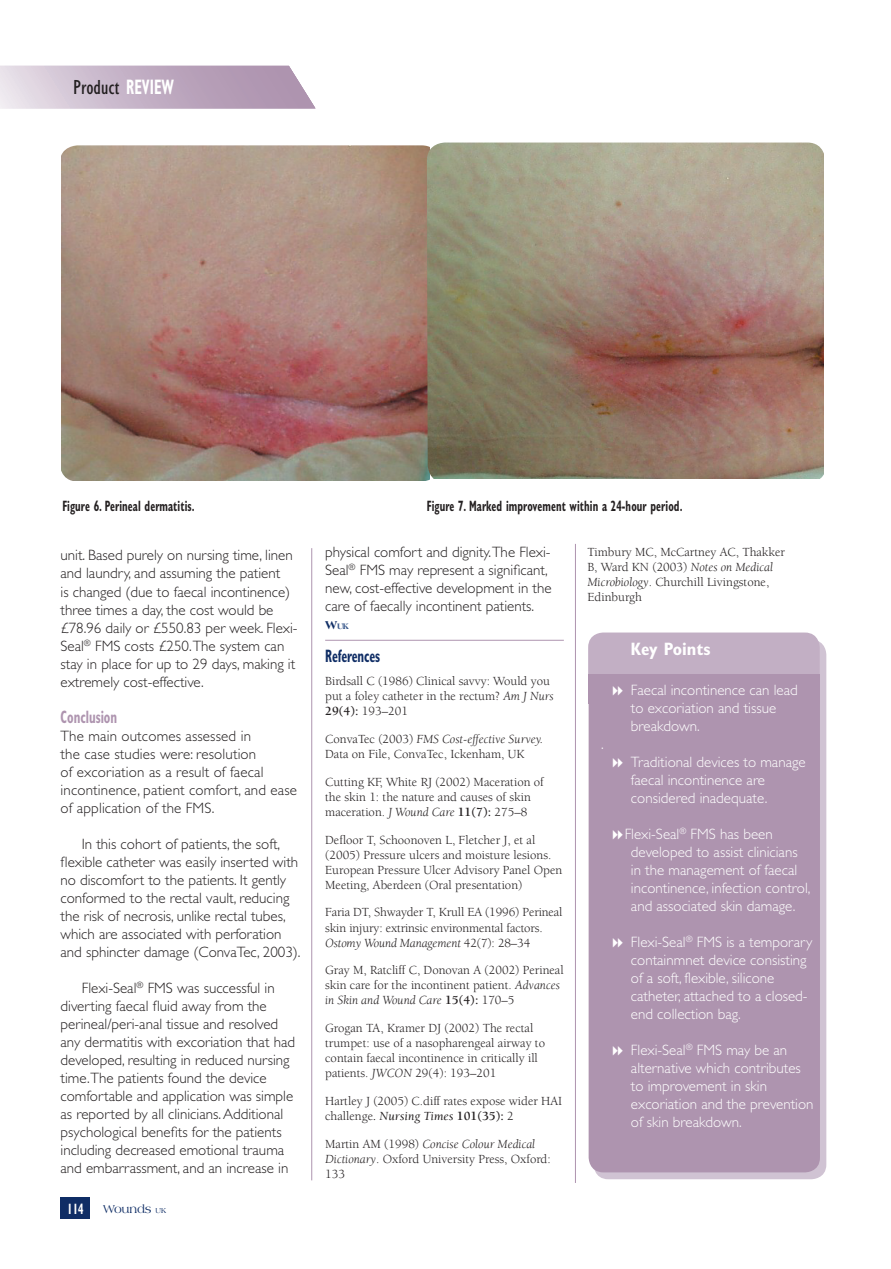
<style>
.page{position:relative;width:891px;height:1269px;background:#fff}
.page>*{position:absolute;margin:0;border:0;box-sizing:border-box;transform-origin:0 0}
.t1{font:700 condensed 21px "Gill Sans";color:#fff;scale:.7 1}
.t2{font:condensed 21px "Gill Sans";color:#231f20}
.t3{font:700 condensed 18px "Gill Sans";color:#ae94af;scale:.7 1}
.t4{font:700 condensed 18px "Gill Sans";letter-spacing:-.01em;color:#0f2d65;scale:.7 1}
.t5{font:700 condensed 18px "Gill Sans";color:#fff}
.t6{font:300 15px/18px "Gill Sans";color:#231f20}
.t7{font:300 15px/18px "Gill Sans";color:#fff}
.t8{font:700 condensed 15px "Gill Sans";letter-spacing:.01em;color:#231f20;scale:.7 1}
.t9{font:700 condensed 15px "Gill Sans";color:#fff;scale:.7 1}
.t10{font:12.75px/15px "Berkeley";color:#231f20}
.t11{font:12px "Americana BT";color:#0f2d65}
.t12{font:800 8.4px "Americana BT";color:#39588b}
.s1{font-weight:400;color:#231f20}
.s2{font-weight:700;color:#fff}
.s3{font-size:7.5px}
.s4{font-size:12px;color:#0f2d65}
.s5{font-style:italic}
.s6{font-weight:700}
</style>
<div class="page">
<div style="left:61px;top:1197px;width:29px;height:21px;background:#0f2d65"></div>
<hr style="left:311px;top:548px;width:1px;height:632px;background:#ae94af">
<hr style="left:575px;top:544px;width:1px;height:638px;background:#ae94af">
<hr style="left:325px;top:640px;width:239px;height:1px;background:#ae94af">
<svg style="left:0;top:66px;width:315px;height:42px;background:#c6b5c8"></svg>
<img style="left:61px;top:145px;width:369px;height:335px">
<img style="left:427px;top:142px;width:397px;height:336px">
<div style="left:595px;top:642px;width:231px;height:537px;background:#d0c3d3"></div>
<div style="left:588px;top:703px;width:232px;height:469px;background:#ae94af"></div>
<div style="left:588px;top:673px;width:232px;height:30px;background:#ae94af"></div>
<div style="left:588px;top:632px;width:231px;height:42px;background:#c2afc4"></div>
<svg style="left:613px;top:757px;width:9px;height:10px"></svg>
<svg style="left:613px;top:829px;width:9px;height:10px"></svg>
<svg style="left:613px;top:937px;width:9px;height:10px"></svg>
<svg style="left:613px;top:1045px;width:9px;height:10px"></svg>
<h1 class="t1" style="left:73px;top:75px;width:219px"><span class="s1">Clinical</span> RESEARCH/AUDIT</h1>
<h1 class="t2" style="left:73px;top:76px;width:102px">Product <span class="s2">REVIEW</span></h1>
<p class="t8" style="left:62px;top:497px;width:190px">Figure 6. Perineal dermatitis.</p>
<p class="t6" style="left:61px;top:546px;width:239px">unit. Based purely on nursing time, linen and laundry, and assuming the patient<br>is changed (due to faecal incontinence) three times a day, the cost would be £78.96 daily or £550.83 per week. Flexi-Seal<sup>®</sup> FMS costs £250.The system can stay in place for up to 29 days, making it extremely cost-effective.</p>
<p class="t3" style="left:61px;top:705px;width:82px">Conclusion</p>
<p class="t6" style="left:61px;top:726px;width:238px">The main outcomes assessed in<br>the case studies were: resolution<br>of excoriation as a result of faecal incontinence, patient comfort, and ease of application of the FMS.</p>
<p class="t6" style="left:61px;top:834px;width:241px;text-indent:21px">In this cohort of patients, the soft, flexible catheter was easily inserted with no discomfort to the patients. It gently conformed to the rectal vault, reducing the risk of necrosis, unlike rectal tubes, which are associated with perforation and sphincter damage (ConvaTec, 2003).</p>
<p class="t6" style="left:61px;top:978px;width:236px;text-indent:21px">Flexi-Seal<sup>®</sup> FMS was successful in diverting faecal fluid away from the perineal/peri-anal tissue and resolved any dermatitis with excoriation that had developed, resulting in reduced nursing time.The patients found the device comfortable and application was simple as reported by all clinicians. Additional psychological benefits for the patients including decreased emotional trauma and embarrassment, and an increase in</p>
<p class="t9" style="left:67px;top:1199px;width:25px">114</p>
<p class="t11" style="left:103px;top:1201px;width:65px">Wounds <span class="s3">UK</span></p>
<p class="t8" style="left:427px;top:496px;width:367px">Figure 7. Marked improvement within a 24-hour period.</p>
<p class="t6" style="left:325px;top:543px;width:228px">physical comfort and dignity.The Flexi-Seal<sup>®</sup> FMS may represent a significant, new, cost-effective development in the care of faecally incontinent patients.</p>
<p class="t12" style="left:325px;top:621px;width:25px"><span class="s4">W</span>UK</p>
<p class="t4" style="left:325px;top:645px;width:80px">References</p>
<p class="t10" style="left:325px;top:674px;width:230px">Birdsall C (1986) Clinical savvy: Would you put a foley catheter in the rectum? <span class="s5">Am J Nurs<br></span><span class="s6">29(4):</span> 193–201</p>
<p class="t10" style="left:325px;top:731px;width:219px">ConvaTec (2003) <span class="s5">FMS Cost-effective Survey.<br></span>Data on File, ConvaTec, Ickenham, UK</p>
<p class="t10" style="left:325px;top:774px;width:220px">Cutting KF, White RJ (2002) Maceration of the skin 1: the nature and causes of skin maceration. <span class="s5">J Wound Care</span> <span class="s6">11(7):</span> 275–8</p>
<p class="t10" style="left:325px;top:832px;width:239px">Defloor T, Schoonoven L, Fletcher J, et al (2005) Pressure ulcers and moisture lesions.<br>European Pressure Ulcer Advisory Panel Open Meeting, Aberdeen (Oral presentation)</p>
<p class="t10" style="left:325px;top:905px;width:239px">Faria DT, Shwayder T, Krull EA (1996) Perineal skin injury: extrinsic environmental factors.<br><span class="s5">Ostomy Wound Management</span> 42(7): 28–34</p>
<p class="t10" style="left:325px;top:962px;width:240px">Gray M, Ratcliff C, Donovan A (2002) Perineal skin care for the incontinent patient. <span class="s5">Advances in Skin and Wound Care</span> <span class="s6">15(4):</span> 170–5</p>
<p class="t10" style="left:325px;top:1020px;width:221px">Grogan TA, Kramer DJ (2002) The rectal trumpet: use of a nasopharengeal airway to contain faecal incontinence in critically ill patients. <span class="s5">JWCON</span> 29(4): 193–201</p>
<p class="t10" style="left:325px;top:1093px;width:239px">Hartley J (2005) C.diff rates expose wider HAI challenge<span class="s5">. Nursing Times</span> <span class="s6">101(35):</span> 2</p>
<p class="t10" style="left:325px;top:1136px;width:227px">Martin AM (1998) <span class="s5">Concise Colour Medical<br>Dictionary</span>. Oxford University Press, Oxford:<br>133</p>
<p class="t10" style="left:587px;top:545px;width:199px">Timbury MC, McCartney AC, Thakker<br>B, Ward KN (2003) <span class="s5">Notes on Medical<br>Microbiology</span>. Churchill Livingstone,<br>Edinburgh</p>
<p class="t5" style="left:631px;top:638px;width:81px">Key Points</p>
<p class="t7" style="left:631px;top:680px;width:168px">Faecal incontinence can lead to excoriation and tissue breakdown.</p>
<p class="t7" style="left:601px;top:734px;width:4px">.</p>
<p class="t7" style="left:631px;top:752px;width:176px">Traditional devices to manage faecal incontinence are considered inadequate.</p>
<p class="t7" style="left:631px;top:824px;width:181px;text-indent:-6px">Flexi-Seal<sup>®</sup> FMS has been developed to assist clinicians in the management of faecal incontinence, infection control, and associated skin damage.</p>
<p class="t7" style="left:631px;top:932px;width:183px">Flexi-Seal<sup>®</sup> FMS is a temporary containmnet device consisting of a soft, flexible, silicone catheter, attached to a closed&shy;end collection bag.</p>
<p class="t7" style="left:631px;top:1040px;width:184px">Flexi-Seal<sup>®</sup> FMS may be an alternative which contributes to improvement in skin excoriation and the prevention of skin breakdown.</p>
</div>
